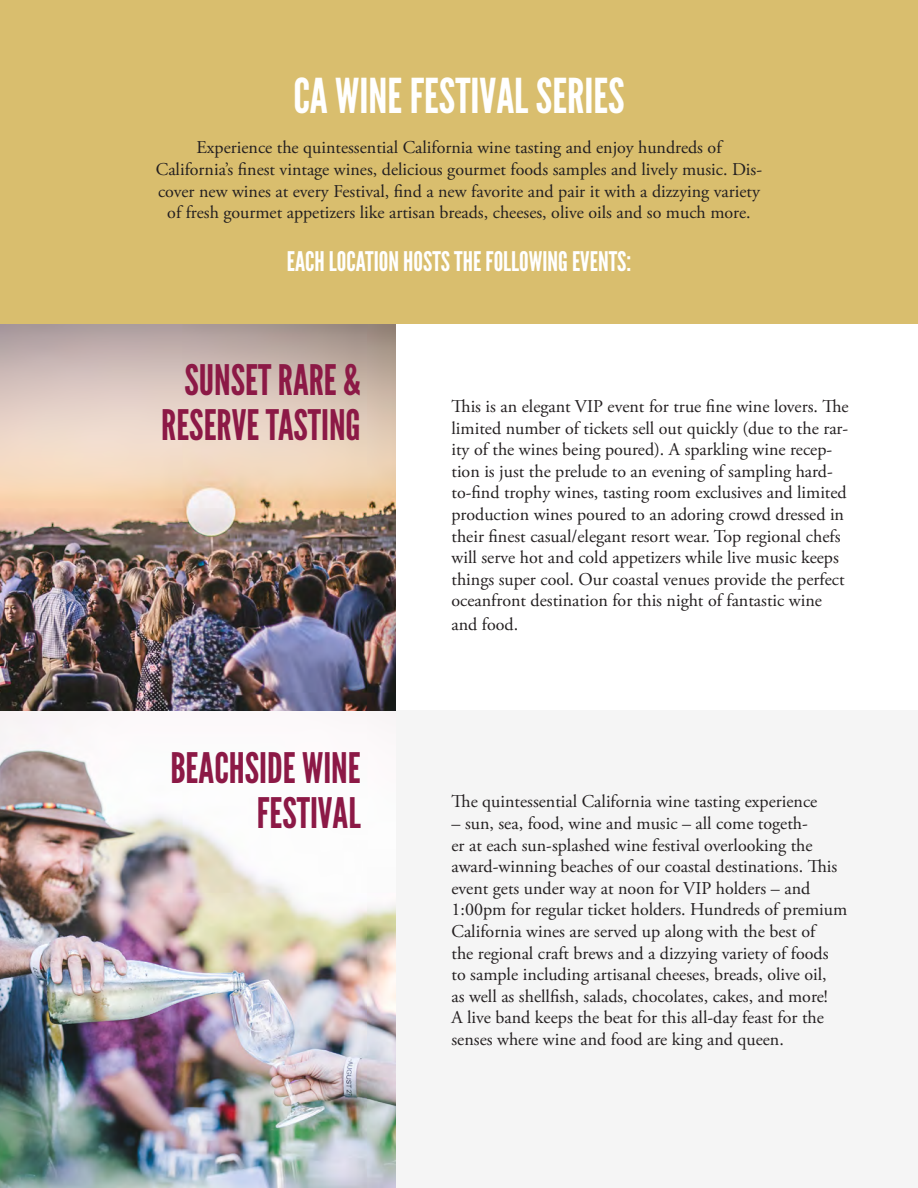
<style>
.page{position:relative;width:918px;height:1188px;background:#fff}
.page>*{position:absolute;margin:0;border:0;box-sizing:border-box;transform-origin:0 0}
.t1{font:48px "League Gothic";color:#fff}
.t2{font:42px "League Gothic";color:#8c1946}
.t3{font:27px "League Gothic";color:#fff}
.t4{font:18px/21.6px "Adobe Garamond Pro";color:#231f20}
</style>
<div class="page">
<div style="left:128px;top:710px;width:790px;height:478px;background:#f5f5f5"></div>
<img style="left:0;top:324px;width:396px;height:864px">
<div style="left:0;top:0;width:918px;height:324px;background:#d9be6e"></div>
<p class="t1" style="left:293px;top:67px;width:333px">CA WINE FESTIVAL SERIES</p>
<p class="t4" style="left:196px;top:137px;width:527px">Experience the quintessential California wine tasting and enjoy hundreds of</p>
<p class="t4" style="left:156px;top:159px;width:608px;text-align:center">California’s finest vintage wines, delicious gourmet foods samples and lively music. Dis&shy;cover new wines at every Festival, find a new favorite and pair it with a dizzying variety of fresh gourmet appetizers like artisan breads, cheeses, olive oils and so much more.</p>
<p class="t3" style="left:287px;top:245px;width:346px">EACH LOCATION HOSTS THE FOLLOWING EVENTS:</p>
<p class="t2" style="left:184px;top:355px;width:178px">SUNSET RARE &amp;</p>
<p class="t2" style="left:161px;top:400px;width:201px">RESERVE TASTING</p>
<p class="t4" style="left:452px;top:396px;width:399px">This is an elegant VIP event for true fine wine lovers. The limited number of tickets sell out quickly (due to the rar&shy;ity of the wines being poured). A sparkling wine recep&shy;tion is just the prelude to an evening of sampling hard&shy;to-find trophy wines, tasting room exclusives and limited production wines poured to an adoring crowd dressed in their finest casual/elegant resort wear. Top regional chefs will serve hot and cold appetizers while live music keeps things super cool. Our coastal venues provide the perfect oceanfront destination for this night of fantastic wine</p>
<p class="t4" style="left:452px;top:614px;width:68px">and food.</p>
<p class="t2" style="left:170px;top:743px;width:192px">BEACHSIDE WINE</p>
<p class="t2" style="left:257px;top:788px;width:105px">FESTIVAL</p>
<p class="t4" style="left:452px;top:792px;width:367px">The quintessential California wine tasting experience</p>
<p class="t4" style="left:452px;top:813px;width:397px">– sun, sea, food, wine and music – all come togeth-<br>er at each sun-splashed wine festival overlooking the award-winning beaches of our coastal destinations. This event gets under way at noon for VIP holders – and 1:00pm for regular ticket holders. Hundreds of premium California wines are served up along with the best of<br>the regional craft brews and a dizzying variety of foods to sample including artisanal cheeses, breads, olive oil,<br>as well as shellfish, salads, chocolates, cakes, and more!<br>A live band keeps the beat for this all-day feast for the senses where wine and food are king and queen.</p>
</div>
